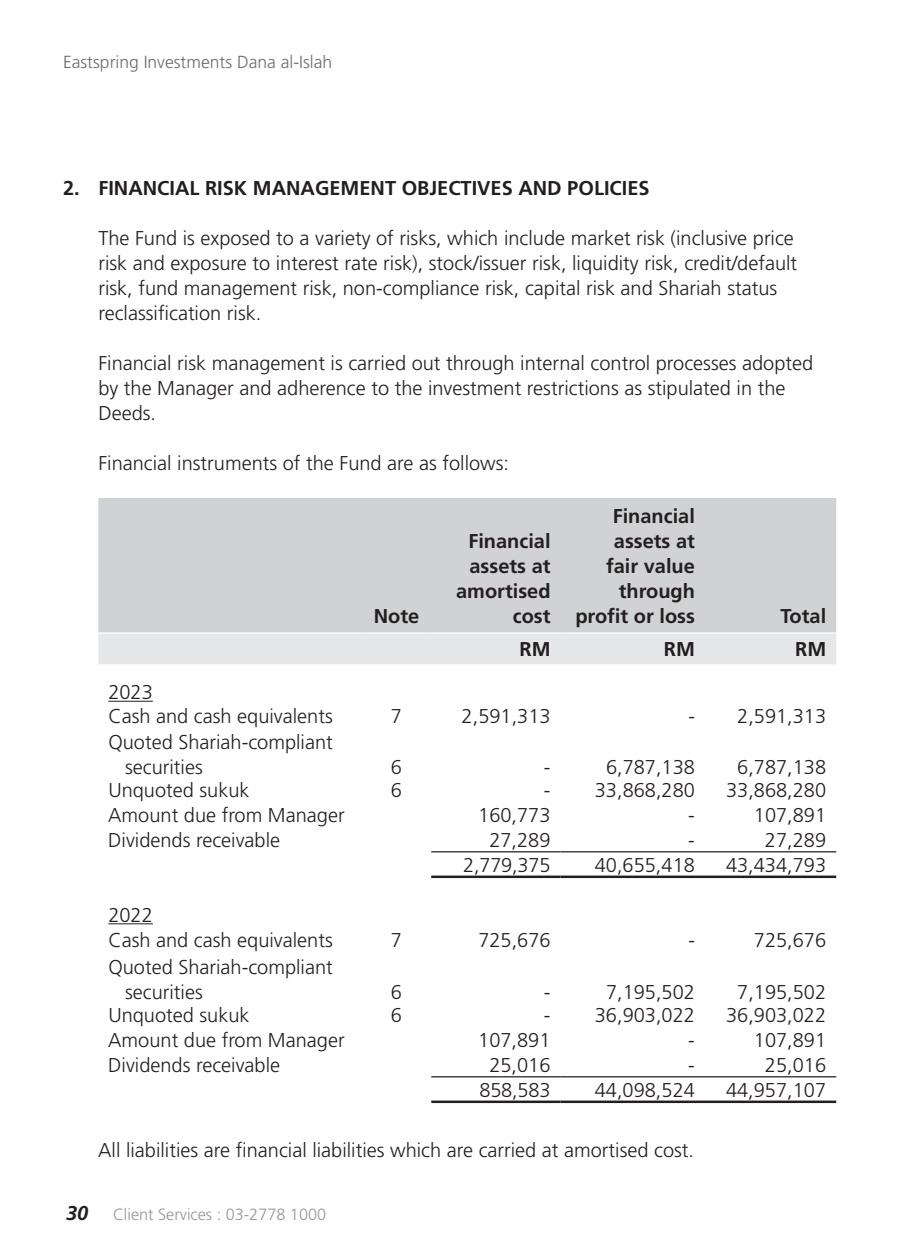
<style>
.page{position:relative;width:900px;height:1260px;background:#fff}
.page>*{position:absolute;margin:0;border:0;box-sizing:border-box;transform-origin:0 0}
.t1{font:300 20px/25px "Frutiger LT Std";color:#231f20}
.t2{font:700 20px/25px "Frutiger LT Std";color:#231f20;text-align:right}
.t3{font:300 17.5px "Frutiger LT Std";color:#6c6d70}
.t4{font:300 16.25px "Frutiger LT Std";color:#939598}
.s1{font-weight:700;font-style:italic;font-size:20px;color:#231f20}
</style>
<div class="page">
<div style="left:98px;top:498px;width:738px;height:134px;background:#d1d2d4"></div>
<div style="left:98px;top:634px;width:738px;height:30px;background:#e6e7e9"></div>
<hr style="left:431px;top:851px;width:130px;height:1px;background:#231f20">
<hr style="left:561px;top:851px;width:144px;height:1px;background:#231f20">
<hr style="left:705px;top:851px;width:131px;height:1px;background:#231f20">
<hr style="left:431px;top:1076px;width:130px;height:1px;background:#231f20">
<hr style="left:561px;top:1076px;width:144px;height:1px;background:#231f20">
<hr style="left:705px;top:1076px;width:131px;height:1px;background:#231f20">
<hr style="left:431px;top:876px;width:130px;height:2px;background:#231f20">
<hr style="left:561px;top:876px;width:144px;height:2px;background:#231f20">
<hr style="left:705px;top:876px;width:131px;height:2px;background:#231f20">
<hr style="left:431px;top:1101px;width:130px;height:2px;background:#231f20">
<hr style="left:561px;top:1101px;width:144px;height:2px;background:#231f20">
<hr style="left:705px;top:1101px;width:131px;height:2px;background:#231f20">
<hr style="left:108px;top:701px;width:45px;height:1px;background:#231f20">
<hr style="left:108px;top:923px;width:45px;height:1px;background:#231f20">
<p class="t3" style="left:63px;top:52px;width:271px">Eastspring Investments Dana al-Islah</p>
<p class="t2" style="left:63px;top:176px;width:588px">2. FINANCIAL RISK MANAGEMENT OBJECTIVES AND POLICIES</p>
<p class="t1" style="left:98px;top:226px;width:700px">The Fund is exposed to a variety of risks, which include market risk (inclusive price risk and exposure to interest rate risk), stock/issuer risk, liquidity risk, credit/default risk, fund management risk, non-compliance risk, capital risk and Shariah status reclassification risk.</p>
<p class="t1" style="left:98px;top:351px;width:716px">Financial risk management is carried out through internal control processes adopted by the Manager and adherence to the investment restrictions as stipulated in the<br>Deeds.</p>
<p class="t1" style="left:98px;top:451px;width:412px">Financial instruments of the Fund are as follows:</p>
<p class="t1" style="left:108px;top:681px;width:226px;line-height:23.8px">2023<br>Cash and cash equivalents</p>
<p class="t1" style="left:125px;top:730px;width:209px;text-indent:-17px">Quoted Shariah-compliant securities</p>
<p class="t2" style="left:374px;top:604px;width:47px">Note</p>
<p class="t2" style="left:456px;top:529px;width:96px">Financial assets at amortised cost</p>
<p class="t2" style="left:575px;top:504px;width:121px">Financial assets at<br>fair value through profit or loss</p>
<p class="t2" style="left:781px;top:604px;width:47px">Total</p>
<p class="t2" style="left:520px;top:637px;width:33px">RM</p>
<p class="t2" style="left:664px;top:637px;width:33px">RM</p>
<p class="t2" style="left:795px;top:637px;width:33px">RM</p>
<p class="t1" style="left:391px;top:704px;width:13px">7</p>
<p class="t1" style="left:462px;top:704px;width:90px">2,591,313</p>
<p class="t1" style="left:688px;top:704px;width:139px">- 2,591,313</p>
<p class="t1" style="left:391px;top:755px;width:13px">6</p>
<p class="t1" style="left:544px;top:755px;width:8px">-</p>
<p class="t1" style="left:606px;top:755px;width:90px">6,787,138</p>
<p class="t1" style="left:737px;top:755px;width:90px">6,787,138</p>
<p class="t1" style="left:108px;top:778px;width:143px">Unquoted sukuk</p>
<p class="t1" style="left:391px;top:778px;width:13px">6</p>
<p class="t1" style="left:544px;top:778px;width:153px">- 33,868,280</p>
<p class="t1" style="left:726px;top:778px;width:102px">33,868,280</p>
<p class="t1" style="left:108px;top:803px;width:238px">Amount due from Manager</p>
<p class="t1" style="left:478px;top:803px;width:74px">160,773</p>
<p class="t1" style="left:688px;top:803px;width:8px">-</p>
<p class="t1" style="left:754px;top:803px;width:74px">107,891</p>
<p class="t1" style="left:108px;top:828px;width:173px">Dividends receivable</p>
<p class="t1" style="left:489px;top:828px;width:63px">27,289</p>
<p class="t1" style="left:688px;top:828px;width:8px">-</p>
<p class="t1" style="left:765px;top:828px;width:63px">27,289</p>
<p class="t1" style="left:463px;top:853px;width:89px">2,779,375</p>
<p class="t1" style="left:595px;top:853px;width:102px">40,655,418</p>
<p class="t1" style="left:726px;top:853px;width:102px">43,434,793</p>
<p class="t1" style="left:108px;top:903px;width:226px">2022<br>Cash and cash equivalents</p>
<p class="t1" style="left:391px;top:928px;width:13px">7</p>
<p class="t1" style="left:478px;top:928px;width:74px">725,676</p>
<p class="t1" style="left:688px;top:928px;width:8px">-</p>
<p class="t1" style="left:754px;top:928px;width:74px">725,676</p>
<p class="t1" style="left:125px;top:955px;width:209px;text-indent:-17px">Quoted Shariah-compliant securities</p>
<p class="t1" style="left:391px;top:980px;width:13px">6</p>
<p class="t1" style="left:544px;top:980px;width:8px">-</p>
<p class="t1" style="left:606px;top:980px;width:90px">7,195,502</p>
<p class="t1" style="left:737px;top:980px;width:90px">7,195,502</p>
<p class="t1" style="left:108px;top:1003px;width:143px">Unquoted sukuk</p>
<p class="t1" style="left:391px;top:1003px;width:13px">6</p>
<p class="t1" style="left:544px;top:1003px;width:153px">- 36,903,022</p>
<p class="t1" style="left:726px;top:1003px;width:102px">36,903,022</p>
<p class="t1" style="left:108px;top:1028px;width:238px">Amount due from Manager</p>
<p class="t1" style="left:478px;top:1028px;width:74px">107,891</p>
<p class="t1" style="left:688px;top:1028px;width:8px">-</p>
<p class="t1" style="left:754px;top:1028px;width:74px">107,891</p>
<p class="t1" style="left:108px;top:1053px;width:173px">Dividends receivable</p>
<p class="t1" style="left:489px;top:1053px;width:63px">25,016</p>
<p class="t1" style="left:688px;top:1053px;width:8px">-</p>
<p class="t1" style="left:765px;top:1053px;width:63px">25,016</p>
<p class="t1" style="left:479px;top:1078px;width:73px">858,583</p>
<p class="t1" style="left:595px;top:1078px;width:102px">44,098,524</p>
<p class="t1" style="left:726px;top:1078px;width:102px">44,957,107</p>
<p class="t1" style="left:98px;top:1138px;width:597px">All liabilities are financial liabilities which are carried at amortised cost.</p>
<p class="t4" style="left:66px;top:1205px;width:262px"><span class="s1">30</span> Client Services : 03-2778 1000</p>
</div>
